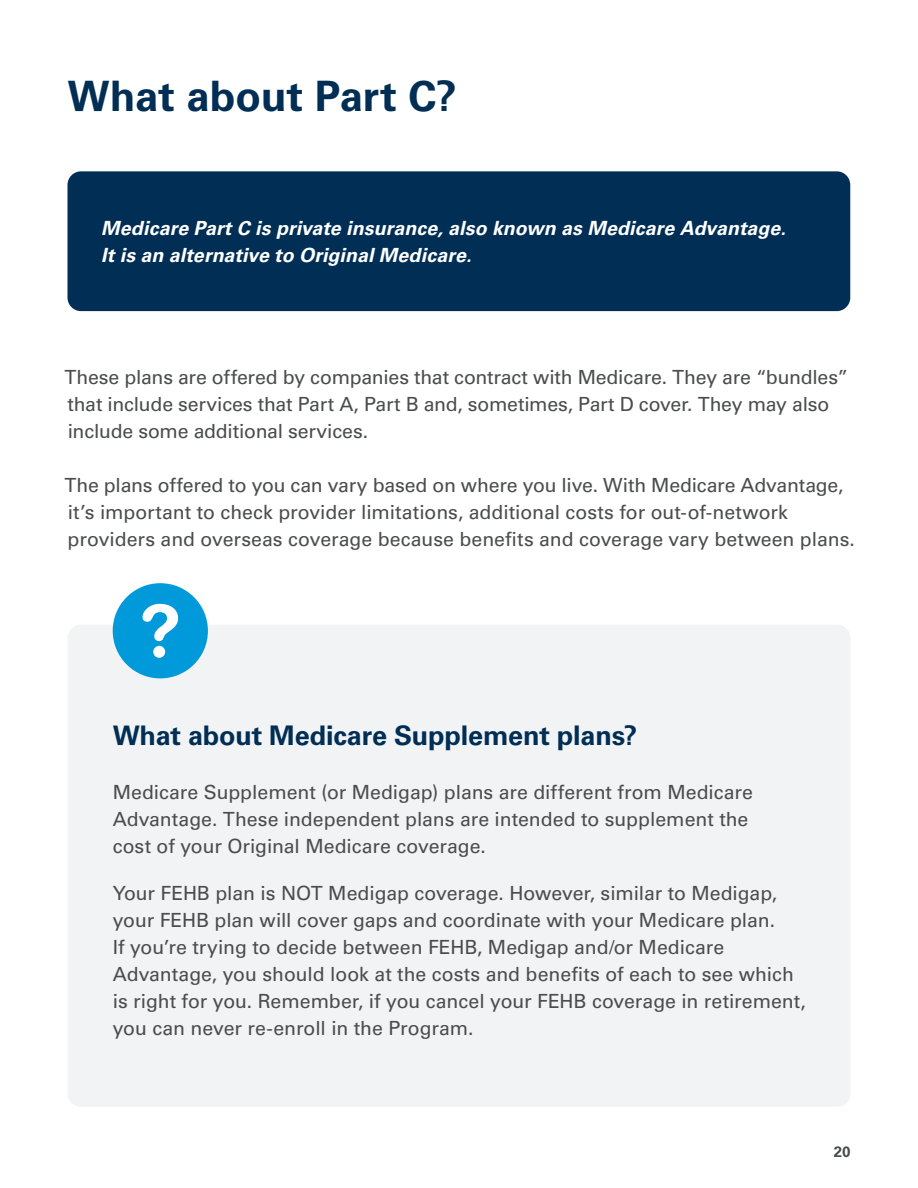
<style>
.page{position:relative;width:918px;height:1188px;background:#fff}
.page>*{position:absolute;margin:0;border:0;box-sizing:border-box;transform-origin:0 0}
.t1{font:700 42px "Univers LT Std";color:#002e54}
.t2{font:700 27px "Univers LT Std";letter-spacing:-.005em;color:#002e54}
.t3{font:19.5px/27px "Univers LT Std";letter-spacing:-.005em;color:#4b4c4d}
.t4{font:italic 700 19.5px/27px "Univers LT Std";letter-spacing:.005em;color:#fff}
.t5{font:700 15px "Univers LT Std";color:#4b4c4d}
</style>
<div class="page">
<div style="left:68px;top:171px;width:782px;height:140px;background:#002e54;border-radius:13px"></div>
<div style="left:68px;top:625px;width:783px;height:482px;background:#f2f3f4;border-radius:14px"></div>
<div style="left:113px;top:583px;width:95px;height:95px;background:#009ada;border-radius:50%"></div>
<svg style="left:143px;top:604px;width:35px;height:54px"></svg>
<h2 class="t1" style="left:68px;top:72px;width:391px">What about Part C?</h2>
<p class="t4" style="left:101px;top:215px;width:686px">Medicare Part C is private insurance, also known as Medicare Advantage.<br>It is an alternative to Original Medicare.</p>
<p class="t3" style="left:65px;top:364px;width:785px">These plans are offered by companies that contract with Medicare. They are “bundles” that include services that Part A, Part B and, sometimes, Part D cover. They may also include some additional services.</p>
<p class="t3" style="left:65px;top:472px;width:792px">The plans offered to you can vary based on where you live. With Medicare Advantage, it’s important to check provider limitations, additional costs for out-of-network providers and overseas coverage because benefits and coverage vary between plans.</p>
<h3 class="t2" style="left:113px;top:720px;width:526px">What about Medicare Supplement plans?</h3>
<p class="t3" style="left:113px;top:779px;width:642px">Medicare Supplement (or Medigap) plans are different from Medicare<br>Advantage. These independent plans are intended to supplement the cost of your Original Medicare coverage.</p>
<p class="t3" style="left:113px;top:880px;width:695px">Your FEHB plan is NOT Medigap coverage. However, similar to Medigap, your FEHB plan will cover gaps and coordinate with your Medicare plan.<br>If you’re trying to decide between FEHB, Medigap and/or Medicare Advantage, you should look at the costs and benefits of each to see which is right for you. Remember, if you cancel your FEHB coverage in retirement, you can never re-enroll in the Program.</p>
<p class="t5" style="left:834px;top:1143px;width:18px">20</p>
</div>
